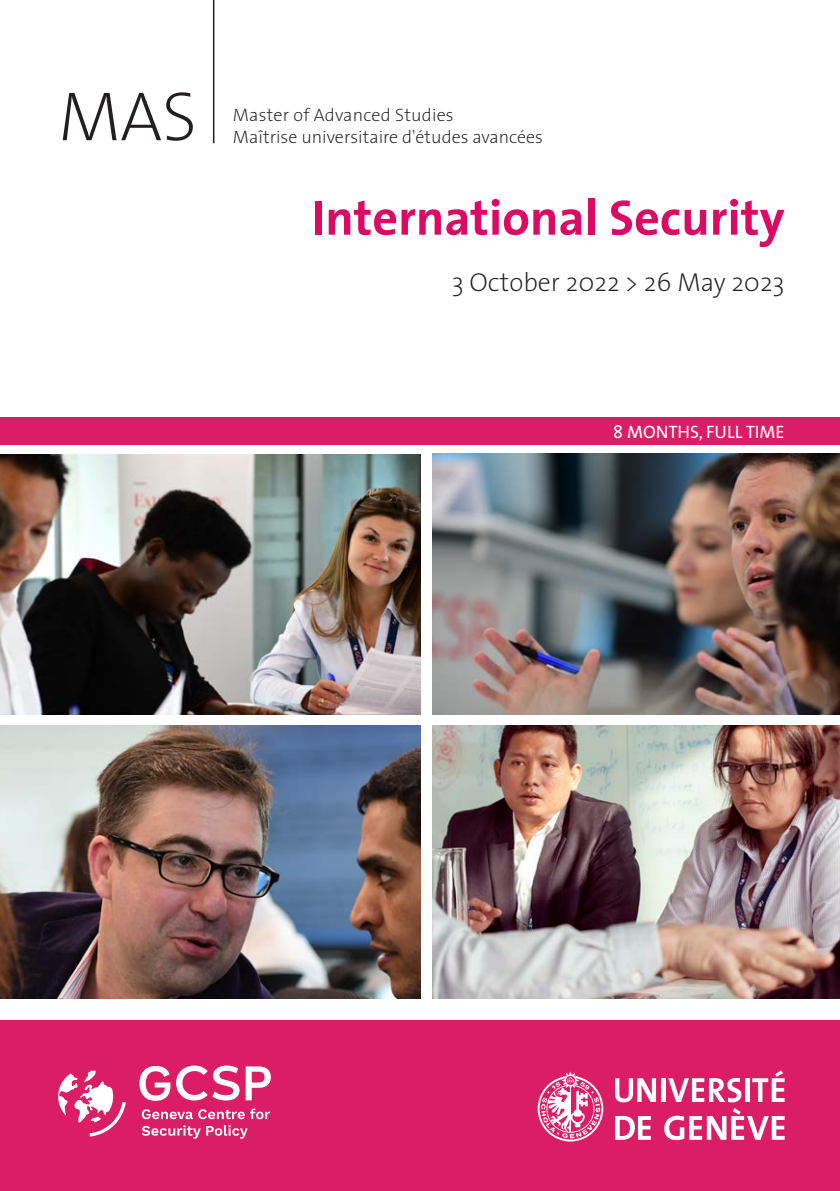
<style>
.page{position:relative;width:840px;height:1191px;background:#fff}
.page>*{position:absolute;margin:0;border:0;box-sizing:border-box;transform-origin:0 0}
.t1{font:200 70px "The Sans";color:#231f20}
.t2{font:700 50px "The Sans";color:#db0a62}
.t3{font:200 26px "The Sans";color:#231f20}
.t4{font:200 18px "The Sans";color:#231f20}
.texte{font:18px "The Sans";color:#fff}
</style>
<div class="page">
<hr style="left:213px;top:0;width:1px;height:143px;background:#231f20">
<div style="left:0;top:417px;width:839px;height:27px;background:#da1d64"></div>
<div style="left:0;top:1020px;width:839px;height:171px;background:#da1d64"></div>
<svg style="left:537px;top:1071px;width:66px;height:70px"></svg>
<svg style="left:615px;top:1078px;width:40px;height:24px"></svg>
<div style="left:660px;top:1078px;width:5px;height:24px;background:#fff"></div>
<svg style="left:668px;top:1077px;width:73px;height:25px"></svg>
<svg style="left:745px;top:1078px;width:3px;height:24px"></svg>
<svg style="left:752px;top:1070px;width:32px;height:32px"></svg>
<svg style="left:615px;top:1116px;width:35px;height:24px"></svg>
<svg style="left:664px;top:1108px;width:120px;height:32px"></svg>
<svg style="left:58px;top:1070px;width:68px;height:66px"></svg>
<svg style="left:139px;top:1066px;width:31px;height:34px"></svg>
<svg style="left:176px;top:1065px;width:63px;height:35px"></svg>
<svg style="left:245px;top:1066px;width:26px;height:34px"></svg>
<svg style="left:142px;top:1108px;width:128px;height:11px"></svg>
<svg style="left:142px;top:1125px;width:105px;height:13px"></svg>
<img style="left:0;top:726px;width:420px;height:272px">
<img style="left:0;top:455px;width:420px;height:259px">
<img style="left:432px;top:454px;width:407px;height:260px">
<img style="left:432px;top:726px;width:407px;height:272px">
<p class="t1" style="left:58px;top:59px;width:140px">MAS</p>
<p class="t4" style="left:233px;top:100px;width:222px">Master of Advanced Studies</p>
<p class="t4" style="left:233px;top:122px;width:311px">Maîtrise universitaire d'études avancées</p>
<p class="t2" style="left:311px;top:176px;width:474px">International Security</p>
<p class="t3" style="left:451px;top:260px;width:334px">3 October 2022 &gt; 26 May 2023</p>
<p class="texte" style="left:613px;top:416px;width:173px">8 MONTHS, FULL TIME</p>
</div>
